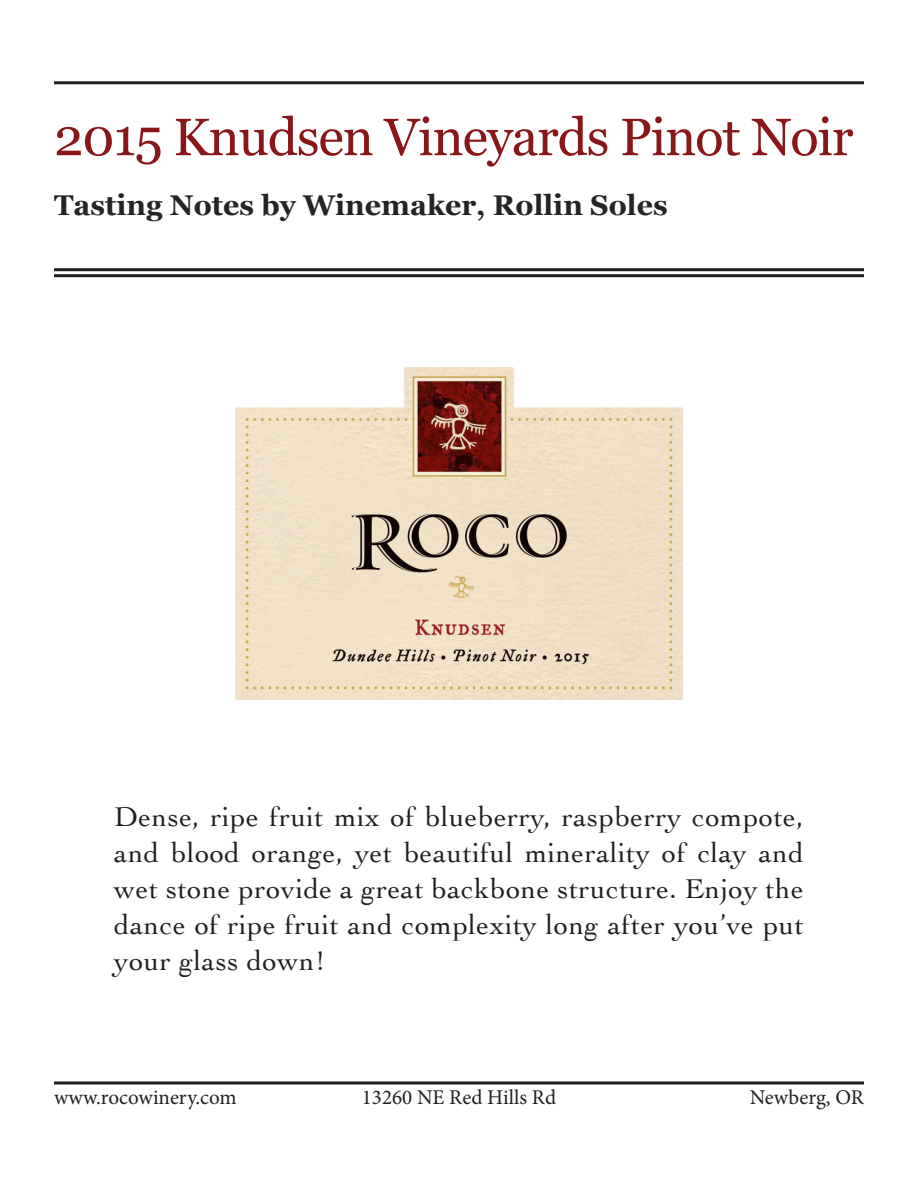
<style>
.page{position:relative;width:918px;height:1188px;background:#fff}
.page>*{position:absolute;margin:0;border:0;box-sizing:border-box;transform-origin:0 0}
.t1{font:52.5px "Georgia";letter-spacing:-.02em;color:#891619}
.t2{font:28.5px/36px "Cochin";letter-spacing:.02em;color:#231f20;text-align:justify}
.t3{font:700 28.5px "Georgia";color:#252323}
.t4{font:21px "Minion Pro";color:#231f20}
</style>
<div class="page">
<img style="left:235px;top:367px;width:448px;height:333px">
<hr style="left:54px;top:81px;width:810px;height:3px;background:#231f20">
<hr style="left:54px;top:268px;width:810px;height:3px;background:#231f20">
<hr style="left:54px;top:274px;width:810px;height:3px;background:#231f20">
<hr style="left:54px;top:1082px;width:810px;height:2px;background:#231f20">
<p class="t1" style="left:54px;top:99px;width:801px">2015 Knudsen Vineyards Pinot Noir</p>
<p class="t3" style="left:54px;top:184px;width:615px">Tasting Notes by Winemaker, Rollin Soles</p>
<p class="t2" style="left:114px;top:798px;width:691px">Dense, ripe fruit mix of blueberry, raspberry compote, and blood orange, yet beautiful minerality of clay and wet stone provide a great backbone structure. Enjoy the dance of ripe fruit and complexity long after you’ve put your glass down!</p>
<p class="t4" style="left:54px;top:1083px;width:184px">www.rocowinery.com</p>
<p class="t4" style="left:362px;top:1083px;width:196px">13260 NE Red Hills Rd</p>
<p class="t4" style="left:750px;top:1083px;width:116px">Newberg, OR</p>
</div>
